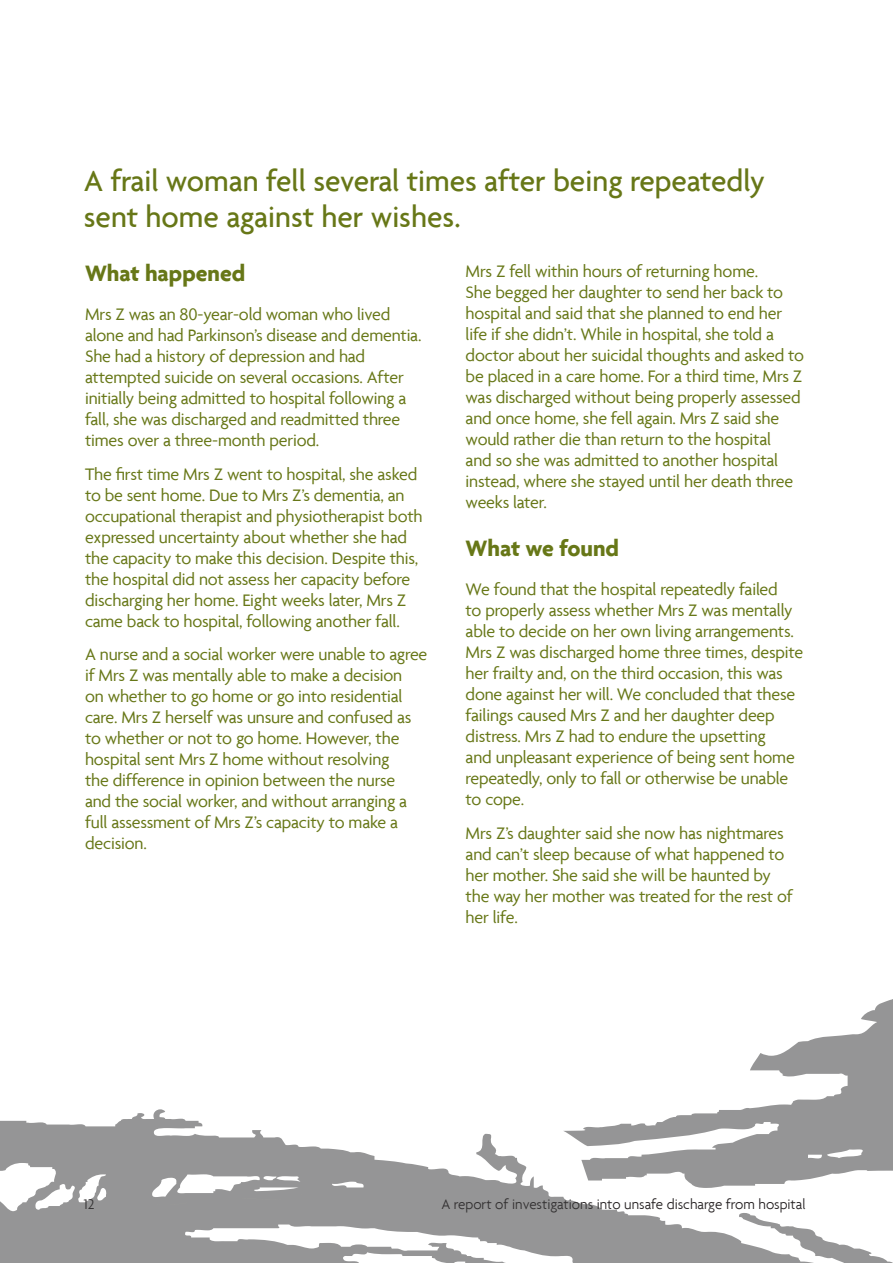
<style>
.page{position:relative;width:893px;height:1263px;background:#fff}
.page>*{position:absolute;margin:0;border:0;box-sizing:border-box;transform-origin:0 0}
.t1{font:500 31.5px/36px "Agenda";color:#677717}
.t2{font:700 24px "Agenda";color:#677717}
.t3{font:18px/21px "Agenda";letter-spacing:-.01em;color:#677717}
.t4{font:300 15px "Agenda";color:#231f20}
</style>
<div class="page">
<svg style="left:744px;top:999px;width:149px;height:110px"></svg>
<svg style="left:0;top:1109px;width:893px;height:154px;fill:#959596"></svg>
<h1 class="t1" style="left:84px;top:162px;width:682px">A frail woman fell several times after being repeatedly sent home against her wishes.</h1>
<h2 class="t2" style="left:85px;top:258px;width:162px">What happened</h2>
<p class="t3" style="left:85px;top:303px;width:338px">Mrs Z was an 80-year-old woman who lived alone and had Parkinson’s disease and dementia.<br>She had a history of depression and had attempted suicide on several occasions. After initially being admitted to hospital following a fall, she was discharged and readmitted three times over a three-month period.</p>
<p class="t3" style="left:85px;top:463px;width:339px">The first time Mrs Z went to hospital, she asked to be sent home. Due to Mrs Z’s dementia, an occupational therapist and physiotherapist both expressed uncertainty about whether she had the capacity to make this decision. Despite this, the hospital did not assess her capacity before discharging her home. Eight weeks later, Mrs Z came back to hospital, following another fall.</p>
<p class="t3" style="left:85px;top:644px;width:344px">A nurse and a social worker were unable to agree if Mrs Z was mentally able to make a decision<br>on whether to go home or go into residential care. Mrs Z herself was unsure and confused as to whether or not to go home. However, the hospital sent Mrs Z home without resolving<br>the difference in opinion between the nurse<br>and the social worker, and without arranging a full assessment of Mrs Z’s capacity to make a decision.</p>
<p class="t3" style="left:466px;top:260px;width:340px">Mrs Z fell within hours of returning home.<br>She begged her daughter to send her back to hospital and said that she planned to end her life if she didn’t. While in hospital, she told a doctor about her suicidal thoughts and asked to be placed in a care home. For a third time, Mrs Z was discharged without being properly assessed and once home, she fell again. Mrs Z said she would rather die than return to the hospital<br>and so she was admitted to another hospital instead, where she stayed until her death three weeks later.</p>
<h2 class="t2" style="left:466px;top:533px;width:155px">What we found</h2>
<p class="t3" style="left:466px;top:578px;width:339px">We found that the hospital repeatedly failed<br>to properly assess whether Mrs Z was mentally able to decide on her own living arrangements.<br>Mrs Z was discharged home three times, despite her frailty and, on the third occasion, this was done against her will. We concluded that these failings caused Mrs Z and her daughter deep distress. Mrs Z had to endure the upsetting<br>and unpleasant experience of being sent home repeatedly, only to fall or otherwise be unable to cope.</p>
<p class="t3" style="left:466px;top:822px;width:329px">Mrs Z’s daughter said she now has nightmares and can’t sleep because of what happened to her mother. She said she will be haunted by the way her mother was treated for the rest of her life.</p>
<p class="t4" style="left:84px;top:1195px;width:12px">12</p>
<p class="t4" style="left:441px;top:1195px;width:366px">A report of investigations into unsafe discharge from hospital</p>
</div>
